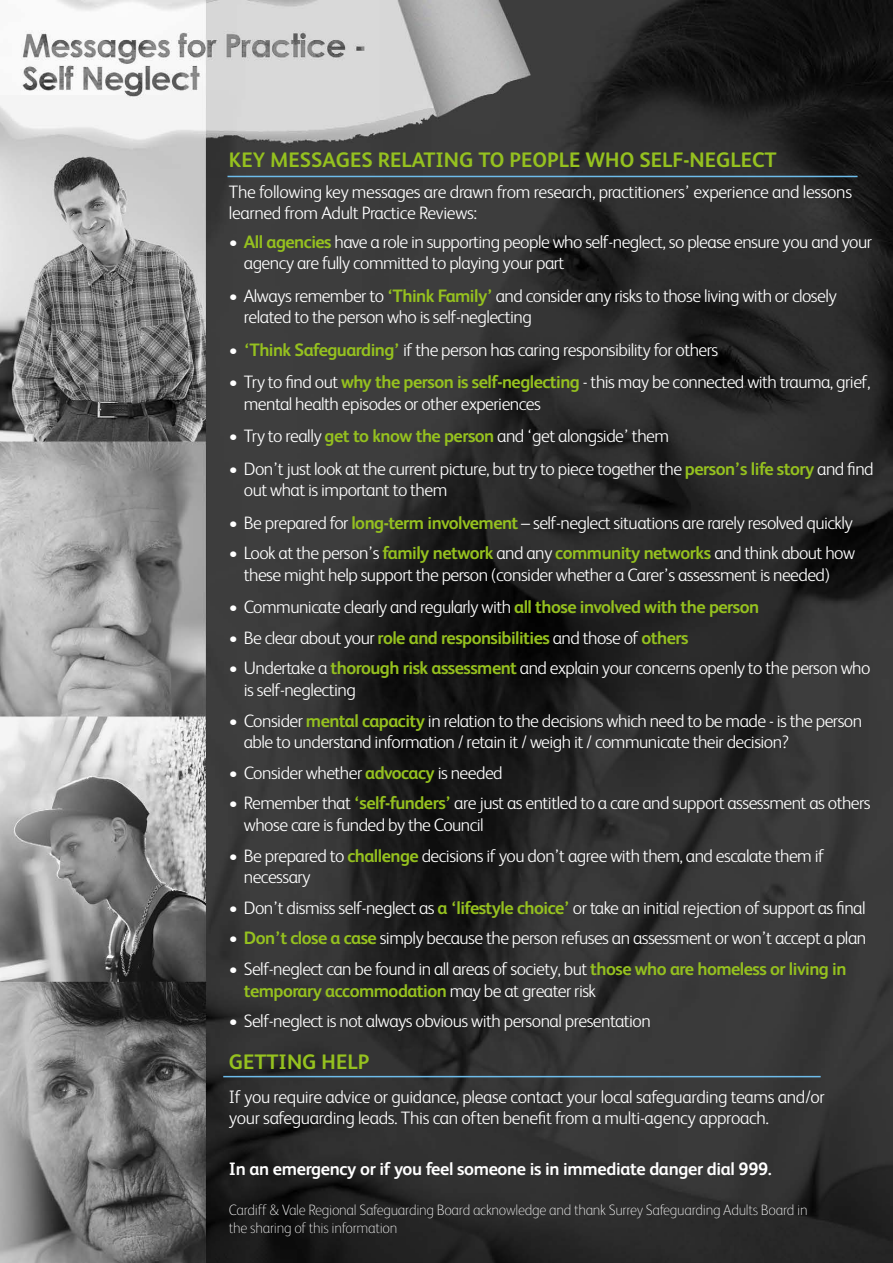
<style>
.page{position:relative;width:893px;height:1263px;background:#fff}
.page>*{position:absolute;margin:0;border:0;box-sizing:border-box;transform-origin:0 0}
.t1{font:700 21px "FS Albert";color:#95c11f}
.t2{font:300 18px/21.6px "FS Albert";letter-spacing:-.03em;color:#fff}
.t3{font:700 18px "FS Albert";letter-spacing:-.02em;color:#fff}
.t4{font:700 18px "FS Albert";letter-spacing:-.03em;color:#95c11f}
.t5{font:100 15px/18px "FS Albert";letter-spacing:-.02em;color:#fff}
.s1{font-weight:700;color:#95c11f}
.s2{font-weight:300;color:#fff}
</style>
<div class="page">
<img style="left:0;top:0;width:893px;height:1263px">
<hr style="left:227px;top:176px;width:630px;height:1px;background:#6ebcea">
<hr style="left:223px;top:1076px;width:598px;height:1px;background:#6ebcea">
<p class="t1" style="left:229px;top:146px;width:549px">KEY MESSAGES RELATING TO PEOPLE WHO SELF-NEGLECT</p>
<p class="t2" style="left:229px;top:180px;width:625px">The following key messages are drawn from research, practitioners’ experience and lessons learned from Adult Practice Reviews:</p>
<p class="t2" style="left:244px;top:230px;width:630px;text-indent:-15px">• <span class="s1">All agencies</span> have a role in supporting people who self-neglect, so please ensure you and your agency are fully committed to playing your part</p>
<p class="t2" style="left:244px;top:284px;width:594px;text-indent:-15px">• Always remember to <span class="s1">‘Think Family’</span> and consider any risks to those living with or closely related to the person who is self-neglecting</p>
<p class="t2" style="left:229px;top:338px;width:491px">• <span class="s1">‘Think Safeguarding’</span> if the person has caring responsibility for others</p>
<p class="t2" style="left:244px;top:370px;width:628px;text-indent:-15px">• Try to find out <span class="s1">why the person is self-neglecting</span> - this may be connected with trauma, grief, mental health episodes or other experiences</p>
<p class="t2" style="left:229px;top:424px;width:442px">• Try to really <span class="s1">get to know the person</span> and ‘get alongside’ them</p>
<p class="t2" style="left:244px;top:457px;width:631px;text-indent:-15px">• Don’t just look at the current picture, but try to piece together the <span class="s1">person’s life story</span> and find out what is important to them</p>
<p class="t2" style="left:229px;top:511px;width:625px">• Be prepared for <span class="s1">long-term involvement</span> – self-neglect situations are rarely resolved quickly</p>
<p class="t2" style="left:229px;top:541px;width:628px;text-align:center">• Look at the person’s <span class="s1">family network</span> and any <span class="s1">community networks</span> and think about how these might help support the person (consider whether a Carer’s assessment is needed)</p>
<p class="t2" style="left:229px;top:595px;width:532px">• Communicate clearly and regularly with <span class="s1">all those involved with the person</span></p>
<p class="t4" style="left:229px;top:625px;width:461px"><span class="s2">• Be clear about your</span> role and responsibilities <span class="s2">and those of</span> others</p>
<p class="t2" style="left:244px;top:657px;width:628px;text-indent:-15px">• Undertake a <span class="s1">thorough risk assessment</span> and explain your concerns openly to the person who is self-neglecting</p>
<p class="t2" style="left:244px;top:709px;width:620px;text-indent:-15px">• Consider <span class="s1">mental capacity</span> in relation to the decisions which need to be made - is the person able to understand information / retain it / weigh it / communicate their decision?</p>
<p class="t2" style="left:229px;top:761px;width:275px">• Consider whether <span class="s1">advocacy</span> is needed</p>
<p class="t2" style="left:244px;top:792px;width:628px;text-indent:-15px">• Remember that <span class="s1">‘self-funders’</span> are just as entitled to a care and support assessment as others whose care is funded by the Council</p>
<p class="t2" style="left:244px;top:844px;width:582px;text-indent:-15px">• Be prepared to <span class="s1">challenge</span> decisions if you don’t agree with them, and escalate them if necessary</p>
<p class="t2" style="left:229px;top:896px;width:638px">• Don’t dismiss self-neglect as <span class="s1">a ‘lifestyle choice’</span> or take an initial rejection of support as final</p>
<p class="t2" style="left:229px;top:927px;width:639px">• <span class="s1">Don’t close a case</span> simply because the person refuses an assessment or won’t accept a plan</p>
<p class="t2" style="left:244px;top:957px;width:604px;text-indent:-15px">• Self-neglect can be found in all areas of society, but <span class="s1">those who are homeless or living in temporary accommodation</span> may be at greater risk</p>
<p class="t2" style="left:229px;top:1009px;width:424px">• Self-neglect is not always obvious with personal presentation</p>
<p class="t1" style="left:229px;top:1047px;width:142px">GETTING HELP</p>
<p class="t2" style="left:229px;top:1085px;width:597px">If you require advice or guidance, please contact your local safeguarding teams and/or your safeguarding leads. This can often benefit from a multi-agency approach.</p>
<p class="t3" style="left:229px;top:1156px;width:544px">In an emergency or if you feel someone is in immediate danger dial 999.</p>
<p class="t5" style="left:229px;top:1200px;width:580px">Cardiff &amp; Vale Regional Safeguarding Board acknowledge and thank Surrey Safeguarding Adults Board in the sharing of this information</p>
</div>
